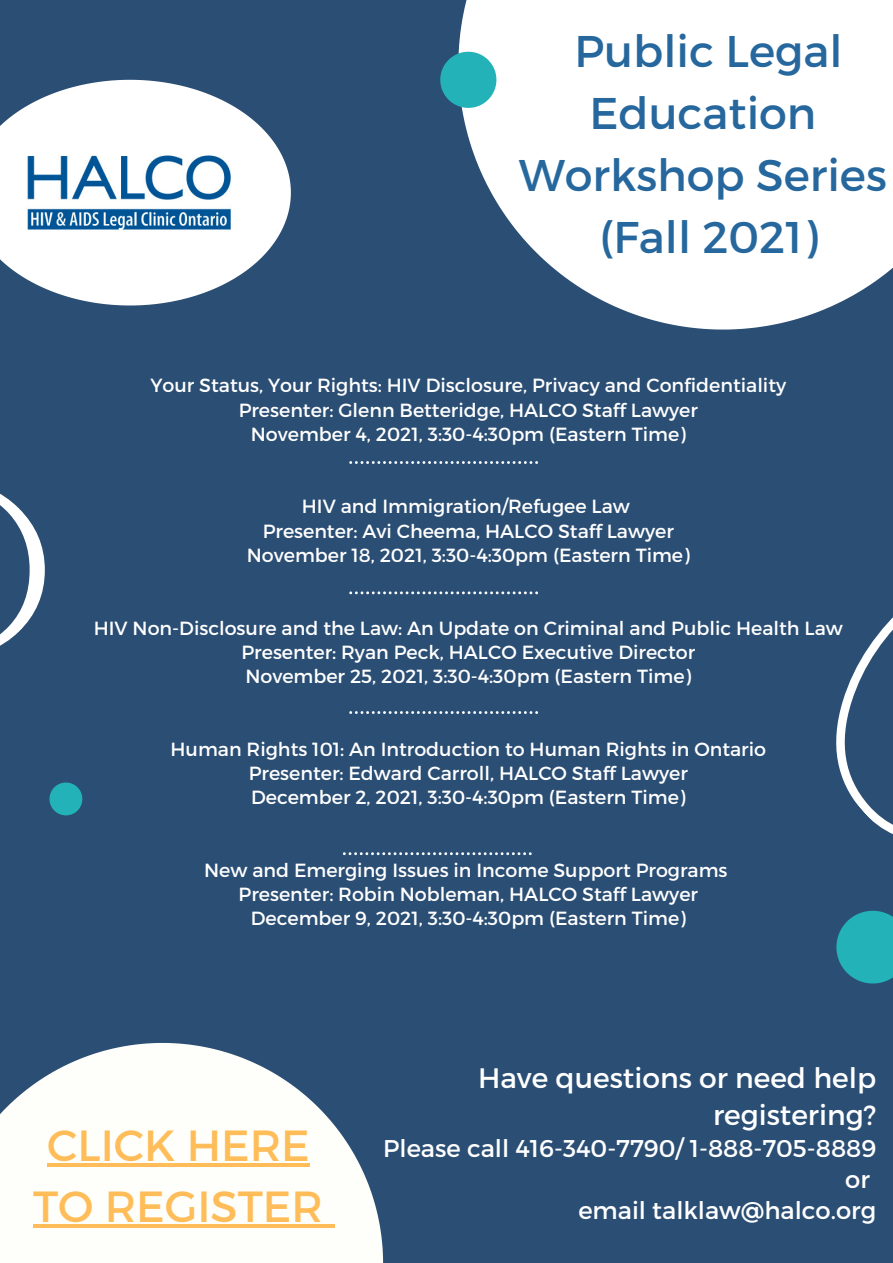
<style>
.page{position:relative;width:893px;height:1263px;background:#2b4e74}
.page>*{position:absolute;margin:0;border:0;box-sizing:border-box;transform-origin:0 0}
.t1{font:44.33px/61.9px "Montserrat";color:#26689d;text-align:center}
.t2{font:43.58px/60.8px "Montserrat";color:#ffbd59;text-align:center}
.t3{font:28.12px/36.6px "Montserrat";color:#fff;text-align:right}
.t4{font:24.22px "Montserrat";color:#fff}
.t5{font:19.05px "Montserrat";color:#fff}
</style>
<div class="page">
<svg style="left:836px;top:911px;width:57px;height:72px;background:#23a2ad"></svg>
<svg style="left:49px;top:782px;width:33px;height:33px"></svg>
<svg style="left:0;top:494px;width:45px;height:152px"></svg>
<svg style="left:0;top:80px;width:291px;height:225px;fill:#fff"></svg>
<svg style="left:458px;top:0;width:435px;height:330px;background:#e2e7ec"></svg>
<svg style="left:440px;top:52px;width:56px;height:56px;background:#39aeb7"></svg>
<img style="left:17px;top:144px;width:226px;height:98px">
<svg style="left:836px;top:617px;width:57px;height:217px"></svg>
<svg style="left:349px;top:461px;width:189px;height:3px"></svg>
<svg style="left:349px;top:591px;width:189px;height:3px"></svg>
<svg style="left:349px;top:711px;width:189px;height:3px"></svg>
<svg style="left:343px;top:852px;width:188px;height:3px"></svg>
<svg style="left:0;top:1043px;width:383px;height:220px;fill:#fefefa"></svg>
<hr style="left:47px;top:1163px;width:263px;height:4px;background:#ffbd59">
<hr style="left:33px;top:1224px;width:290px;height:4px;background:#ffbd59">
<hr style="left:323px;top:1224px;width:11px;height:4px;background:#ffbd59">
<p class="t1" style="left:574px;top:18px;width:270px">Public Legal<br>Education</p>
<p class="t1" style="left:519px;top:142px;width:369px">Workshop Series</p>
<p class="t1" style="left:599px;top:204px;width:220px">(Fall 2021)</p>
<p class="t5" style="left:150px;top:373px;width:637px">Your Status, Your Rights: HIV Disclosure, Privacy and Confidentiality</p>
<p class="t5" style="left:239px;top:397px;width:461px">Presenter: Glenn Betteridge, HALCO Staff Lawyer</p>
<p class="t5" style="left:251px;top:422px;width:436px">November 4, 2021, 3:30-4:30pm (Eastern Time)</p>
<p class="t5" style="left:302px;top:494px;width:329px">HIV and Immigration/Refugee Law</p>
<p class="t5" style="left:263px;top:518px;width:413px">Presenter: Avi Cheema, HALCO Staff Lawyer</p>
<p class="t5" style="left:247px;top:543px;width:444px">November 18, 2021, 3:30-4:30pm (Eastern Time)</p>
<p class="t5" style="left:94px;top:615px;width:750px">HIV Non-Disclosure and the Law: An Update on Criminal and Public Health Law</p>
<p class="t5" style="left:241px;top:639px;width:455px">Presenter: Ryan Peck, HALCO Executive Director</p>
<p class="t5" style="left:245px;top:664px;width:447px">November 25, 2021, 3:30-4:30pm (Eastern Time)</p>
<p class="t5" style="left:170px;top:736px;width:597px">Human Rights 101: An Introduction to Human Rights in Ontario</p>
<p class="t5" style="left:249px;top:760px;width:440px">Presenter: Edward Carroll, HALCO Staff Lawyer</p>
<p class="t5" style="left:251px;top:785px;width:436px">December 2, 2021, 3:30-4:30pm (Eastern Time)</p>
<p class="t5" style="left:204px;top:857px;width:525px">New and Emerging Issues in Income Support Programs</p>
<p class="t5" style="left:239px;top:881px;width:461px">Presenter: Robin Nobleman, HALCO Staff Lawyer</p>
<p class="t5" style="left:251px;top:906px;width:436px">December 9, 2021, 3:30-4:30pm (Eastern Time)</p>
<p class="t2" style="left:33px;top:1113px;width:291px">CLICK HERE<br>TO REGISTER</p>
<p class="t3" style="left:478px;top:1058px;width:399px">Have questions or need help registering?</p>
<p class="t4" style="left:383px;top:1133px;width:494px">Please call 416-340-7790/ 1-888-705-8889</p>
<p class="t4" style="left:845px;top:1164px;width:26px">or</p>
<p class="t4" style="left:578px;top:1195px;width:299px">email talklaw@halco.org</p>
</div>
